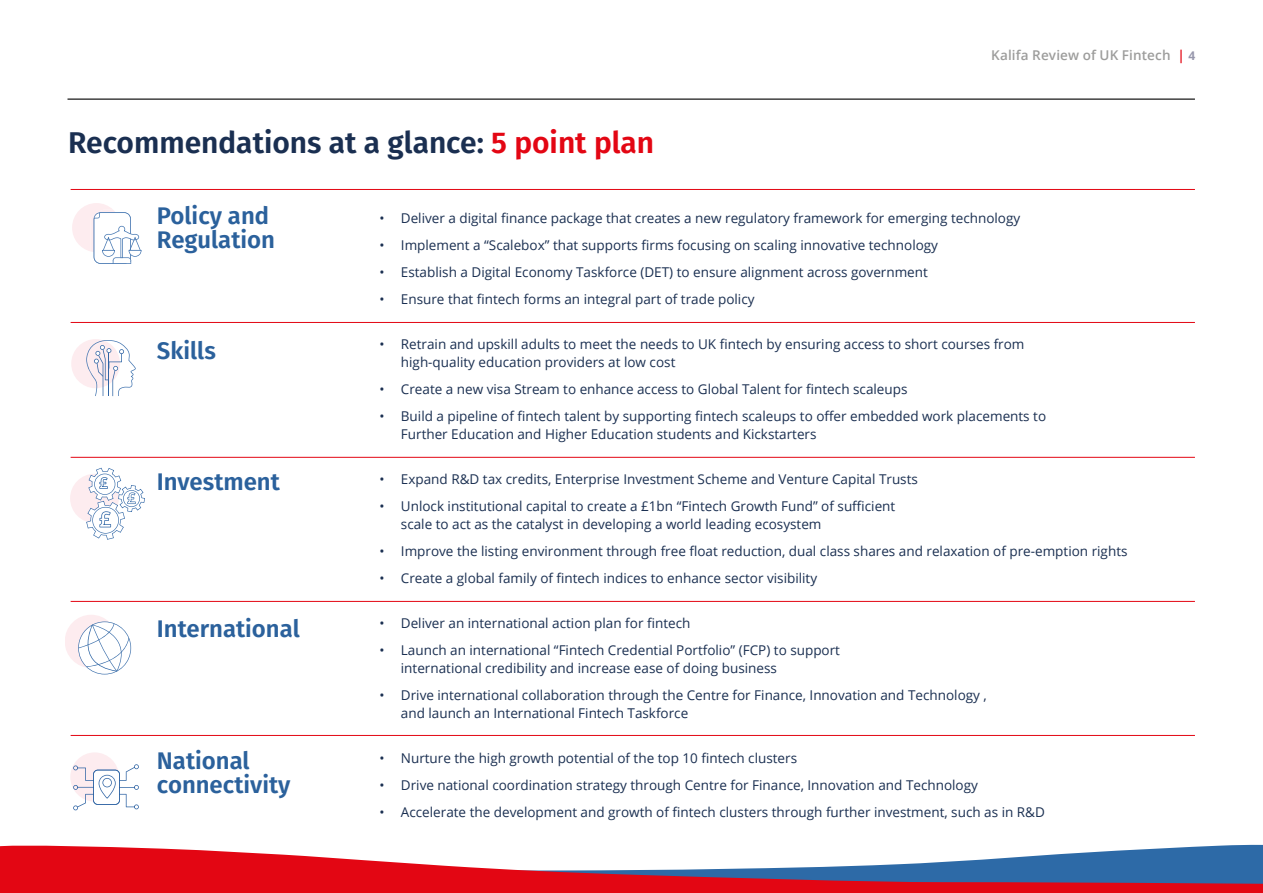
<style>
.page{position:relative;width:1263px;height:893px;background:#fff}
.page>*{position:absolute;margin:0;border:0;box-sizing:border-box;transform-origin:0 0}
.OpenSans_9_12_Text_n{font:600 30px "Fira Sans";color:#1a2f51}
.OpenSans_9_12_Text_n-2{font:600 24px/24px "Fira Sans";color:#2b619c}
.t1{font:13.5px/18px "Open Sans";color:#1a2f51}
.t2{font:600 13.5px "Open Sans";letter-spacing:.01em;color:#9d9d9c}
.s1{color:#e30613}
.s2{font-weight:700;font-size:12px;color:#9797ac}
</style>
<div class="page">
<hr style="left:68px;top:99px;width:1127px;height:1px;background:#000">
<svg style="left:0;top:845px;width:1263px;height:48px"></svg>
<hr style="left:71px;top:735px;width:1124px;height:1px;background:#e30613">
<hr style="left:71px;top:601px;width:1124px;height:1px;background:#e30613">
<hr style="left:71px;top:457px;width:1124px;height:1px;background:#e30613">
<hr style="left:71px;top:322px;width:1124px;height:1px;background:#e30613">
<hr style="left:71px;top:189px;width:1124px;height:1px;background:#e30613">
<svg style="left:72px;top:203px;width:70px;height:61px"></svg>
<div style="left:70px;top:474px;width:49px;height:49px;background:#fdecef;border-radius:24px"></div>
<svg style="left:86px;top:468px;width:59px;height:72px"></svg>
<svg style="left:71px;top:339px;width:65px;height:57px"></svg>
<div style="left:65px;top:615px;width:53px;height:53px;background:#fdecef;border-radius:27px"></div>
<svg style="left:78px;top:621px;width:54px;height:53px"></svg>
<div style="left:70px;top:752px;width:49px;height:49px;background:#fdecef;border-radius:50%"></div>
<svg style="left:73px;top:764px;width:66px;height:46px"></svg>
<p class="OpenSans_9_12_Text_n" style="left:68px;top:118px;width:587px">Recommendations at a glance: <span class="s1">5 point plan</span></p>
<p class="t2" style="left:991px;top:46px;width:206px">Kalifa Review of UK Fintech <span class="s1">|</span> <span class="s2">4</span></p>
<p class="OpenSans_9_12_Text_n-2" style="left:157px;top:203px;width:120px">Policy and<br>Regulation</p>
<p class="OpenSans_9_12_Text_n-2" style="left:157px;top:338px;width:60px">Skills</p>
<p class="OpenSans_9_12_Text_n-2" style="left:157px;top:468px;width:124px">Investment</p>
<p class="OpenSans_9_12_Text_n-2" style="left:157px;top:615px;width:144px">International</p>
<p class="OpenSans_9_12_Text_n-2" style="left:157px;top:747px;width:135px">National connectivity</p>
<p class="t1" style="left:380px;top:209px;width:642px">• Deliver a digital finance package that creates a new regulatory framework for emerging technology</p>
<p class="t1" style="left:380px;top:236px;width:560px">• Implement a “Scalebox” that supports firms focusing on scaling innovative technology</p>
<p class="t1" style="left:380px;top:263px;width:550px">• Establish a Digital Economy Taskforce (DET) to ensure alignment across government</p>
<p class="t1" style="left:380px;top:290px;width:376px">• Ensure that fintech forms an integral part of trade policy</p>
<p class="t1" style="left:401px;top:335px;width:625px;text-indent:-21px">• Retrain and upskill adults to meet the needs to UK fintech by ensuring access to short courses from high-quality education providers at low cost</p>
<p class="t1" style="left:380px;top:380px;width:529px">• Create a new visa Stream to enhance access to Global Talent for fintech scaleups</p>
<p class="t1" style="left:401px;top:407px;width:647px;text-indent:-21px">• Build a pipeline of fintech talent by supporting fintech scaleups to offer embedded work placements to<br>Further Education and Higher Education students and Kickstarters</p>
<p class="t1" style="left:380px;top:470px;width:540px">• Expand R&amp;D tax credits, Enterprise Investment Scheme and Venture Capital Trusts</p>
<p class="t1" style="left:401px;top:497px;width:496px;text-indent:-21px">• Unlock institutional capital to create a £1bn “Fintech Growth Fund” of sufficient scale to act as the catalyst in developing a world leading ecosystem</p>
<p class="t1" style="left:380px;top:542px;width:749px">• Improve the listing environment through free float reduction, dual class shares and relaxation of pre-emption rights</p>
<p class="t1" style="left:380px;top:569px;width:439px">• Create a global family of fintech indices to enhance sector visibility</p>
<p class="t1" style="left:380px;top:614px;width:312px">• Deliver an international action plan for fintech</p>
<p class="t1" style="left:401px;top:641px;width:441px;text-indent:-21px">• Launch an international “Fintech Credential Portfolio” (FCP) to support international credibility and increase ease of doing business</p>
<p class="t1" style="left:401px;top:686px;width:587px;text-indent:-21px">• Drive international collaboration through the Centre for Finance, Innovation and Technology , and launch an International Fintech Taskforce</p>
<p class="t1" style="left:380px;top:749px;width:419px">• Nurture the high growth potential of the top 10 fintech clusters</p>
<p class="t1" style="left:380px;top:776px;width:600px">• Drive national coordination strategy through Centre for Finance, Innovation and Technology</p>
<p class="t1" style="left:380px;top:803px;width:667px">• Accelerate the development and growth of fintech clusters through further investment, such as in R&amp;D</p>
</div>
